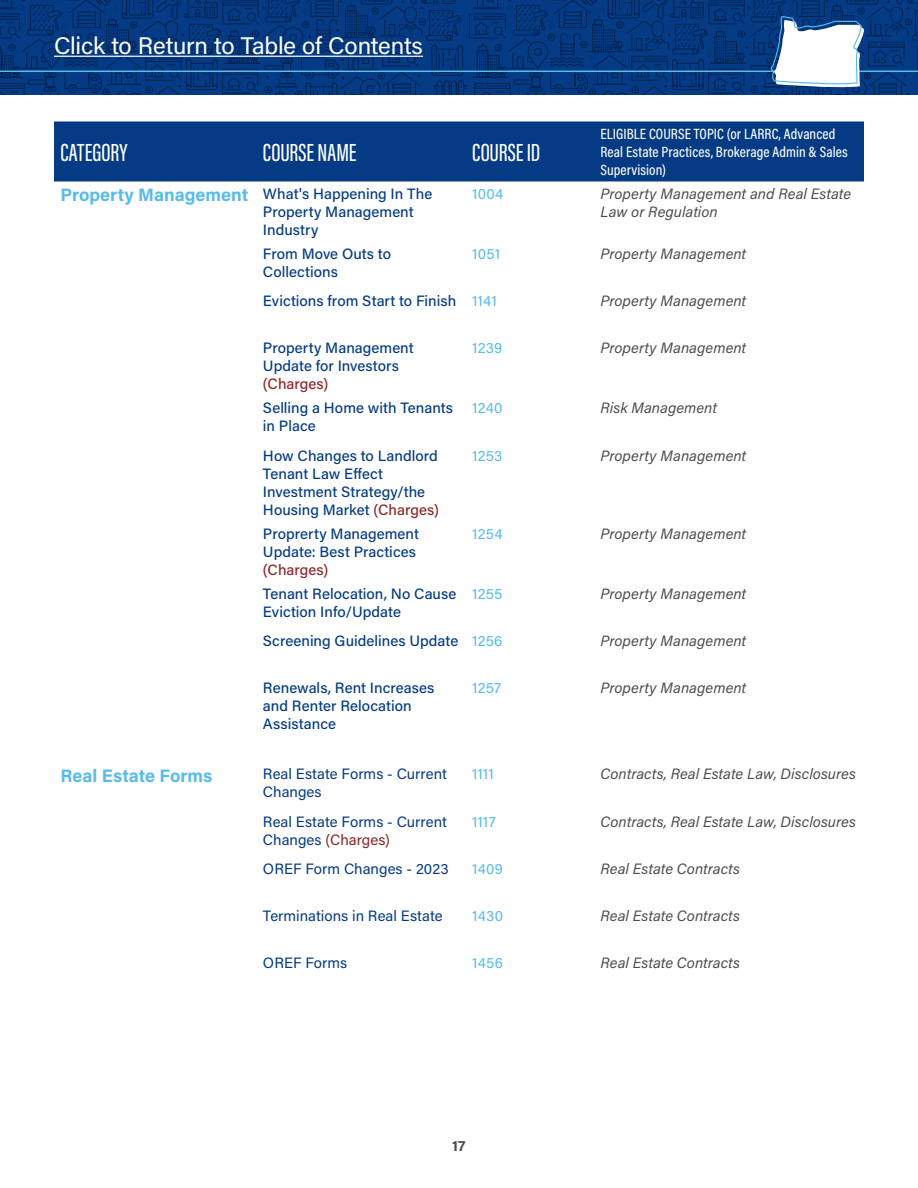
<style>
.page{position:relative;width:918px;height:1188px;background:#fff}
.page>*{position:absolute;margin:0;border:0;box-sizing:border-box;transform-origin:0 0}
.t1{font:500 25.5px "Acumin Pro Extra Cond";letter-spacing:-.005em;color:#fff}
.t2{font:24px "Acumin Pro";letter-spacing:-.01em;color:#fff}
.t3{font:700 18px "Acumin Pro";letter-spacing:-.005em;color:#59bbeb}
.t4{font:500 15px/18px "Acumin Pro";color:#053b84}
.t5{font:italic 15px/18px "Acumin Pro";color:#4d4d4f}
.t6{font:15px/18px "Acumin Pro";color:#053b84}
.t7{font:500 15px/18px "Acumin Pro Cond";letter-spacing:.005em;color:#fff}
.t8{font:15px "Acumin Pro";letter-spacing:.015em;color:#59bbeb}
.t9{font:500 15px "Acumin Pro";color:#8a2628}
.t10{font:700 15px "Acumin Pro";color:#4d4d4f}
.s1{font-weight:700;font-size:18px;color:#59bbeb}
.s2{font-weight:400;color:#59bbeb}
.s3{color:#8a2628}
</style>
<div class="page">
<div style="left:54px;top:122px;width:810px;height:59px;background:#053b84"></div>
<svg style="left:0;top:0;width:473px;height:94px;background:#05377b"></svg>
<hr style="left:0;top:71px;width:918px;height:1px;background:#59bbeb">
<hr style="left:54px;top:56px;width:369px;height:1px;background:#fff">
<svg style="left:473px;top:0;width:445px;height:94px;background:#214f8b"></svg>
<h2 class="t2" style="left:54px;top:29px;width:370px">Click to Return to Table of Contents</h2>
<h1 class="t1" style="left:60px;top:137px;width:68px">CATEGORY</h1>
<h1 class="t1" style="left:263px;top:137px;width:95px">COURSE NAME</h1>
<h1 class="t1" style="left:472px;top:137px;width:69px">COURSE ID</h1>
<p class="t7" style="left:600px;top:125px;width:249px">ELIGIBLE COURSE TOPIC (or LARRC, Advanced<br>Real Estate Practices, Brokerage Admin &amp; Sales<br>Supervision)</p>
<p class="t4" style="left:263px;top:184px;width:171px;text-indent:-203px"><span class="s1">Property Management</span> What's Happening In The<br>Property Management<br>Industry</p>
<p class="t8" style="left:472px;top:183px;width:33px">1004</p>
<p class="t5" style="left:600px;top:184px;width:252px">Property Management and Real Estate<br>Law or Regulation</p>
<p class="t4" style="left:263px;top:244px;width:130px">From Move Outs to<br>Collections</p>
<p class="t8" style="left:472px;top:243px;width:30px">1051</p>
<p class="t5" style="left:600px;top:244px;width:147px">Property Management</p>
<p class="t4" style="left:263px;top:291px;width:235px">Evictions from Start to Finish <span class="s2">1141</span></p>
<p class="t5" style="left:600px;top:291px;width:147px">Property Management</p>
<p class="t4" style="left:263px;top:339px;width:152px">Property Management<br>Update for Investors</p>
<p class="t9" style="left:263px;top:374px;width:67px">(Charges)</p>
<p class="t8" style="left:472px;top:338px;width:32px">1239</p>
<p class="t5" style="left:600px;top:339px;width:147px">Property Management</p>
<p class="t4" style="left:263px;top:399px;width:192px">Selling a Home with Tenants in Place</p>
<p class="t8" style="left:472px;top:398px;width:32px">1240</p>
<p class="t5" style="left:600px;top:399px;width:118px">Risk Management</p>
<p class="t4" style="left:263px;top:446px;width:177px">How Changes to Landlord<br>Tenant Law Effect<br>Investment Strategy/the<br>Housing Market <span class="s3">(Charges)</span></p>
<p class="t8" style="left:472px;top:445px;width:32px">1253</p>
<p class="t5" style="left:600px;top:446px;width:147px">Property Management</p>
<p class="t4" style="left:263px;top:524px;width:158px">Proprerty Management<br>Update: Best Practices</p>
<p class="t9" style="left:263px;top:559px;width:67px">(Charges)</p>
<p class="t8" style="left:472px;top:523px;width:32px">1254</p>
<p class="t5" style="left:600px;top:524px;width:147px">Property Management</p>
<p class="t4" style="left:263px;top:584px;width:195px">Tenant Relocation, No Cause<br>Eviction Info/Update</p>
<p class="t8" style="left:472px;top:583px;width:32px">1255</p>
<p class="t5" style="left:600px;top:584px;width:147px">Property Management</p>
<p class="t4" style="left:263px;top:631px;width:241px">Screening Guidelines Update <span class="s2">1256</span></p>
<p class="t5" style="left:600px;top:631px;width:147px">Property Management</p>
<p class="t4" style="left:263px;top:678px;width:173px">Renewals, Rent Increases and Renter Relocation<br>Assistance</p>
<p class="t8" style="left:472px;top:678px;width:31px">1257</p>
<p class="t5" style="left:600px;top:678px;width:147px">Property Management</p>
<p class="t3" style="left:60px;top:763px;width:153px">Real Estate Forms</p>
<p class="t6" style="left:263px;top:765px;width:185px">Real Estate Forms - Current<br>Changes</p>
<p class="t8" style="left:472px;top:764px;width:23px">1111</p>
<p class="t5" style="left:600px;top:764px;width:257px">Contracts, Real Estate Law, Disclosures</p>
<p class="t6" style="left:263px;top:812px;width:185px">Real Estate Forms - Current<br>Changes <span class="s3">(Charges)</span></p>
<p class="t8" style="left:472px;top:811px;width:25px">1117</p>
<p class="t5" style="left:600px;top:812px;width:257px">Contracts, Real Estate Law, Disclosures</p>
<p class="t6" style="left:263px;top:859px;width:187px">OREF Form Changes - 2023</p>
<p class="t8" style="left:472px;top:858px;width:32px">1409</p>
<p class="t5" style="left:600px;top:859px;width:141px">Real Estate Contracts</p>
<p class="t6" style="left:263px;top:906px;width:181px">Terminations in Real Estate</p>
<p class="t8" style="left:472px;top:905px;width:32px">1430</p>
<p class="t5" style="left:600px;top:906px;width:141px">Real Estate Contracts</p>
<p class="t6" style="left:263px;top:954px;width:86px">OREF Forms</p>
<p class="t8" style="left:472px;top:953px;width:32px">1456</p>
<p class="t5" style="left:600px;top:953px;width:141px">Real Estate Contracts</p>
<p class="t10" style="left:452px;top:1135px;width:15px">17</p>
</div>
